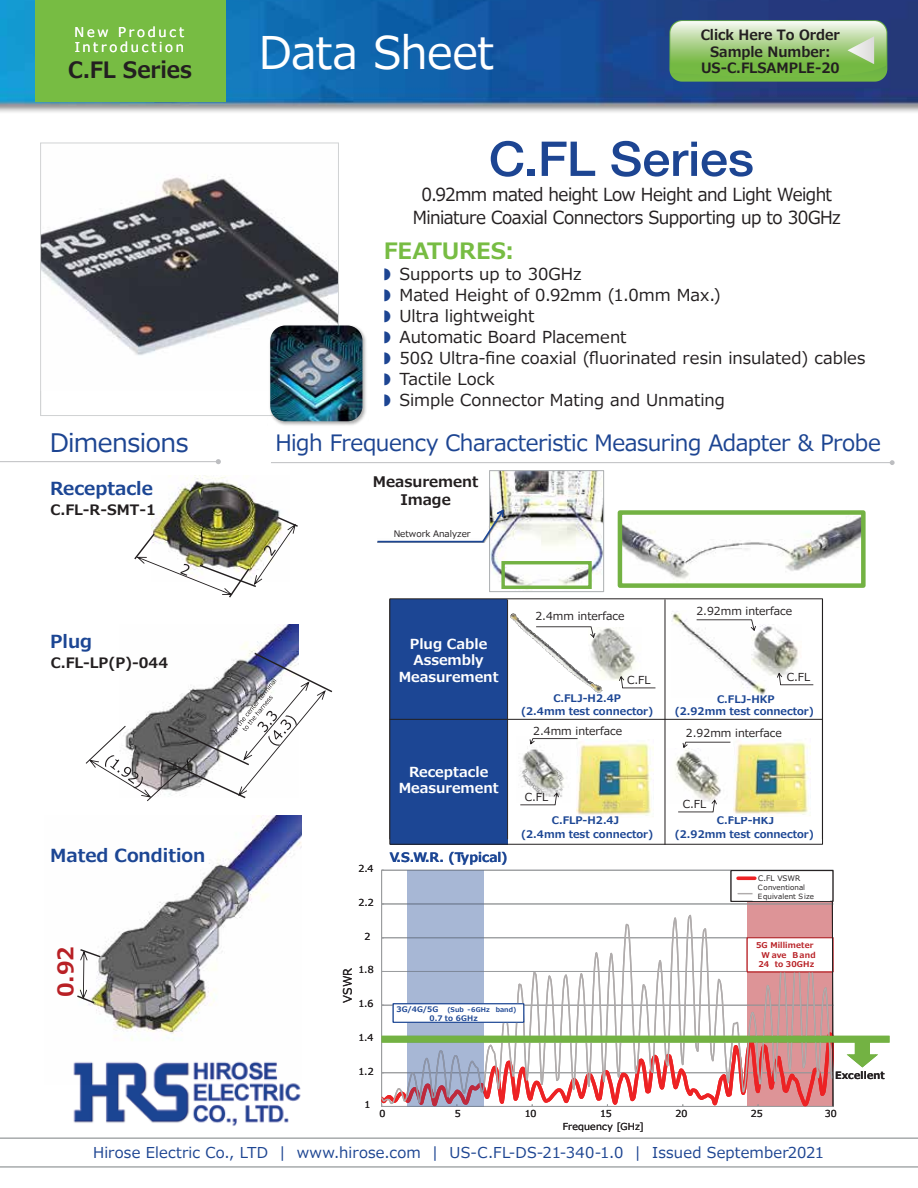
<style>
.page{position:relative;width:918px;height:1188px;background:#fff}
.page>*{position:absolute;margin:0;border:0;box-sizing:border-box;transform-origin:0 0}
.t1{font:500 48px "Helvetica Neue";color:#1d4592;scale:1.05 1}
.t2{font:45px "Meiryo UI";letter-spacing:-.015em;color:#fff}
.t3{font:25.5px "Meiryo UI";letter-spacing:-.02em;color:#1d4592}
.t4{font:22.5px "Meiryo UI";letter-spacing:-.02em;color:#1d4592}
.t5{font:700 22.5px "Meiryo UI";letter-spacing:-.005em;color:#231f20;scale:.95 1}
.t6{font:700 22.5px "Meiryo UI";letter-spacing:-.005em;color:#77bc43}
.t7{font:700 21.6px "Meiryo UI";color:#b82025}
.t8{font:18px/22.5px "Meiryo UI";letter-spacing:-.03em;color:#231f20;text-align:center;scale:.95 1}
.t9{font:700 18px "Meiryo UI";color:#1c4694}
.t10{font:16.5px/21px "Meiryo UI";color:#231f20}
.t11{font:15px "Meiryo UI";letter-spacing:.015em;color:#1d4592}
.t12{font:700 14.55px/17.5px "Meiryo UI";color:#231f20;text-align:center}
.t13{font:700 14.4px "Meiryo UI";color:#231f20}
.t14{font:700 14.25px/16.5px "Meiryo UI";color:#231f20;text-align:center;scale:.95 1}
.t15{font:700 13.8px/16.6px "Meiryo UI";color:#fff;text-align:center}
.t16{font:13.5px/15px "Meiryo UI";letter-spacing:.205em;color:#fff}
.t17{font:700 12.9px "Meiryo UI";letter-spacing:.005em;color:#1c4694}
.t18{font:11.7px "Meiryo UI";color:#231f20}
.t19{font:10.95px "Meiryo";color:#231f20}
.t20{font:700 10.5px "Meiryo UI";letter-spacing:.005em;color:#1c4694}
.t21{font:700 10.35px/11.9px "Meiryo UI";color:#1c4694;text-align:center}
.t22{font:700 10.2px "Meiryo UI";letter-spacing:.015em;color:#231f20}
.t23{font:9.6px "Meiryo UI";letter-spacing:.01em;color:#231f20}
.t24{font:9px "Meiryo";color:#231f20}
.t25{font:700 7.95px/9.4px "Meiryo UI";letter-spacing:.015em;color:#b82025;text-align:right}
.t26{font:700 7.65px "Meiryo UI";letter-spacing:.015em;color:#1c4694}
.t27{font:7.65px "Meiryo UI";letter-spacing:.01em;color:#231f20}
.t28{font:7.2px/8.7px "Meiryo UI";letter-spacing:.015em;color:#231f20}
.t29{font:700 6.45px "Meiryo UI";letter-spacing:.02em;color:#1c4694}
.t30{font:5.85px "Meiryo UI";letter-spacing:.015em;color:#231f20}
.s1{color:#1d4592}
.s2{font-size:7.65px}
</style>
<div class="page">
<img style="left:90px;top:815px;width:212px;height:226px">
<svg style="left:77px;top:948px;width:25px;height:57px"></svg>
<img style="left:0;top:0;width:918px;height:112px">
<div style="left:36px;top:0;width:190px;height:102px;background:#77bc43"></div>
<hr style="left:0;top:1137px;width:918px;height:2px;background:#a7aaac">
<hr style="left:0;top:1166px;width:918px;height:2px;background:#a7aaac">
<div style="left:670px;top:21px;width:216px;height:66px;background:linear-gradient(to right,#1d448c,#283478)"></div>
<svg style="left:669px;top:20px;width:218px;height:62px;background:#9eca7f"></svg>
<svg style="left:216px;top:459px;width:5px;height:5px"></svg>
<hr style="left:0;top:461px;width:216px;height:1px;background:#bdbec1">
<img style="left:73px;top:1061px;width:228px;height:65px">
<img style="left:42px;top:176px;width:295px;height:180px">
<div style="left:40px;top:143px;width:299px;height:273px;border:1px solid #d1d3d4"></div>
<img style="left:241px;top:624px;width:58px;height:27px">
<img style="left:151px;top:476px;width:129px;height:40px">
<img style="left:134px;top:516px;width:164px;height:82px">
<svg style="left:85px;top:651px;width:248px;height:151px"></svg>
<svg style="left:890px;top:460px;width:5px;height:5px"></svg>
<hr style="left:271px;top:462px;width:619px;height:1px;background:#bdbec1">
<img style="left:491px;top:472px;width:111px;height:118px">
<div style="left:489px;top:470px;width:115px;height:122px;border:1px solid #b1b4b6"></div>
<img style="left:377px;top:502px;width:134px;height:41px">
<svg style="left:377px;top:509px;width:127px;height:33px"></svg>
<img style="left:623px;top:516px;width:238px;height:63px">
<div style="left:618px;top:510px;width:248px;height:78px;border:4px solid #73b243"></div>
<div style="left:501px;top:561px;width:91px;height:28px;border:3px solid #73b243"></div>
<svg style="left:381px;top:870px;width:453px;height:236px"></svg>
<div style="left:731px;top:870px;width:102px;height:32px;background:#fff;border:1px solid #231f20"></div>
<svg style="left:738px;top:876px;width:17px;height:4px"></svg>
<svg style="left:738px;top:893px;width:15px;height:1px"></svg>
<div style="left:753px;top:885px;width:77px;height:16px;background:#fff"></div>
<svg style="left:407px;top:870px;width:76px;height:236px;background:#a5aecb"></svg>
<div style="left:747px;top:937px;width:86px;height:35px;background:#fff;border:1px solid #b82025"></div>
<div style="left:393px;top:1003px;width:131px;height:20px;background:#fff;border:1px solid #1c4694"></div>
<svg style="left:832px;top:900px;width:2px;height:207px"></svg>
<svg style="left:847px;top:1043px;width:31px;height:25px"></svg>
<div style="left:381px;top:1036px;width:509px;height:7px;background:#73b243"></div>
<div style="left:390px;top:600px;width:118px;height:119px;background:#1c4694"></div>
<div style="left:390px;top:719px;width:118px;height:126px;background:#1c4694"></div>
<hr style="left:507px;top:599px;width:1px;height:240px;background:#231f20">
<hr style="left:665px;top:599px;width:1px;height:246px;background:#231f20">
<hr style="left:390px;top:719px;width:432px;height:1px;background:#231f20">
<img style="left:510px;top:613px;width:93px;height:80px">
<img style="left:672px;top:611px;width:94px;height:86px">
<svg style="left:683px;top:742px;width:47px;height:6px"></svg>
<img style="left:734px;top:741px;width:77px;height:74px">
<img style="left:577px;top:742px;width:77px;height:74px">
<div style="left:620px;top:800px;width:23px;height:8px;background:#e9d974"></div>
<div style="left:774px;top:800px;width:23px;height:7px;background:#e9d974"></div>
<img style="left:519px;top:739px;width:45px;height:58px">
<svg style="left:520px;top:792px;width:39px;height:13px"></svg>
<svg style="left:530px;top:738px;width:48px;height:7px"></svg>
<img style="left:675px;top:748px;width:46px;height:51px">
<img style="left:589px;top:628px;width:47px;height:52px">
<svg style="left:678px;top:799px;width:39px;height:13px"></svg>
<svg style="left:619px;top:676px;width:36px;height:12px"></svg>
<svg style="left:536px;top:626px;width:59px;height:12px"></svg>
<img style="left:751px;top:624px;width:47px;height:55px">
<svg style="left:777px;top:673px;width:36px;height:12px"></svg>
<svg style="left:697px;top:619px;width:59px;height:12px"></svg>
<div style="left:389px;top:598px;width:434px;height:247px;border:1px solid #231f20"></div>
<img style="left:267px;top:322px;width:99px;height:104px">
<img style="left:270px;top:326px;width:92px;height:95px">
<p class="t16" style="left:75px;top:25px;width:111px">New Product<br>Introduction</p>
<h3 class="t5" style="left:68px;top:54px;width:132px">C.FL Series</h3>
<h2 class="t2" style="left:259px;top:21px;width:237px">Data Sheet</h2>
<p class="t14" style="left:701px;top:28px;width:148px">Click Here To Order<br>Sample Number:<br>US-C.FLSAMPLE-20</p>
<h1 class="t1" style="left:489px;top:120px;width:254px">C.FL Series</h1>
<p class="t8" style="left:413px;top:185px;width:452px">0.92mm mated height Low Height and Light Weight<br>Miniature Coaxial Connectors Supporting up to 30GHz</p>
<h3 class="t6" style="left:384px;top:235px;width:132px">FEATURES:</h3>
<p class="t10" style="left:384px;top:265px;width:483px"><span class="s1">◗</span> Supports up to 30GHz<br><span class="s1">◗</span> Mated Height of 0.92mm (1.0mm Max.)<br><span class="s1">◗</span> Ultra lightweight<br><span class="s1">◗</span> Automatic Board Placement<br><span class="s1">◗</span> 50Ω Ultra-fine coaxial (fluorinated resin insulated) cables <span class="s1">◗</span> Tactile Lock<br><span class="s1">◗</span> Simple Connector Mating and Unmating</p>
<h3 class="t3" style="left:50px;top:425px;width:140px">Dimensions</h3>
<h3 class="t4" style="left:275px;top:427px;width:607px">High Frequency Characteristic Measuring Adapter &amp; Probe</h3>
<p class="t9" style="left:50px;top:476px;width:104px">Receptacle</p>
<p class="t13" style="left:51px;top:499px;width:107px">C.FL-R-SMT-1</p>
<p class="t12" style="left:373px;top:474px;width:107px">Measurement<br>Image</p>
<p class="t24" style="left:394px;top:528px;width:78px">Network Analyzer</p>
<p class="t19" style="left:535px;top:609px;width:90px">2.4mm interface</p>
<p class="t19" style="left:696px;top:604px;width:97px">2.92mm interface</p>
<p class="t9" style="left:50px;top:629px;width:44px">Plug</p>
<p class="t13" style="left:51px;top:652px;width:119px">C.FL-LP(P)-044</p>
<p class="t15" style="left:399px;top:636px;width:101px">Plug Cable<br>Assembly<br>Measurement</p>
<p class="t19" style="left:627px;top:672px;width:25px">C.FL</p>
<p class="t19" style="left:787px;top:669px;width:25px">C.FL</p>
<p class="t20" style="left:553px;top:691px;width:69px">C.FLJ-H2.4P</p>
<p class="t21" style="left:521px;top:706px;width:134px">(2.4mm test connector)</p>
<p class="t21" style="left:675px;top:694px;width:141px">C.FLJ-HKP<br>(2.92mm test connector)</p>
<p class="t19" style="left:533px;top:723px;width:90px">2.4mm interface</p>
<p class="t19" style="left:686px;top:725px;width:97px">2.92mm interface</p>
<p class="t15" style="left:399px;top:764px;width:101px">Receptacle<br>Measurement</p>
<p class="t19" style="left:525px;top:790px;width:25px">C.FL</p>
<p class="t19" style="left:683px;top:797px;width:25px">C.FL</p>
<p class="t21" style="left:552px;top:815px;width:69px">C.FLP-H2.4J</p>
<p class="t21" style="left:717px;top:815px;width:59px">C.FLP-HKJ</p>
<p class="t21" style="left:521px;top:829px;width:134px">(2.4mm test connector)</p>
<p class="t21" style="left:675px;top:829px;width:141px">(2.92mm test connector)</p>
<p class="t9" style="left:50px;top:843px;width:157px">Mated Condition</p>
<p class="t23" style="left:359px;top:862px;width:17px">2.4</p>
<p class="t17" style="left:390px;top:849px;width:119px">V.S.W.R. (Typical)</p>
<p class="t23" style="left:359px;top:896px;width:17px">2.2</p>
<p class="t27" style="left:758px;top:873px;width:44px">C.FL VSWR</p>
<p class="t30" style="left:757px;top:890px;width:59px">Conventional VSWR</p>
<p class="t28" style="left:758px;top:883px;width:58px">Conventional<br>Equivalent Size</p>
<p class="t23" style="left:365px;top:929px;width:7px">2</p>
<h3 class="t7" style="left:50px;top:997px;width:53px;rotate:-90deg">0.92</h3>
<p class="t23" style="left:359px;top:963px;width:17px">1.8</p>
<p class="t18" style="left:339px;top:1003px;width:37px;rotate:-90deg">VSWR</p>
<p class="t23" style="left:359px;top:997px;width:16px">1.6</p>
<p class="t29" style="left:397px;top:1005px;width:121px"><span class="s2">3G/4G/5G</span> (Sub -6GHz band)</p>
<p class="t26" style="left:430px;top:1013px;width:50px">0.7 to 6GHz</p>
<p class="t25" style="left:756px;top:941px;width:61px">5G Millimeter<br>W ave B and<br>24 to 30GHz</p>
<p class="t23" style="left:359px;top:1031px;width:16px">1.4</p>
<p class="t23" style="left:359px;top:1064px;width:17px">1.2</p>
<p class="t22" style="left:835px;top:1068px;width:51px">Excellent</p>
<p class="t23" style="left:365px;top:1098px;width:7px">1</p>
<p class="t23" style="left:379px;top:1107px;width:7px">0</p>
<p class="t23" style="left:455px;top:1107px;width:7px">5</p>
<p class="t23" style="left:525px;top:1107px;width:13px">10</p>
<p class="t23" style="left:600px;top:1107px;width:13px">15</p>
<p class="t23" style="left:676px;top:1107px;width:13px">20</p>
<p class="t23" style="left:751px;top:1107px;width:13px">25</p>
<p class="t23" style="left:825px;top:1107px;width:13px">30</p>
<p class="t23" style="left:563px;top:1119px;width:82px">Frequency [GHz]</p>
<p class="t11" style="left:93px;top:1142px;width:733px">Hirose Electric Co., LTD | www.hirose.com | US-C.FL-DS-21-340-1.0 | Issued September2021</p>
</div>
